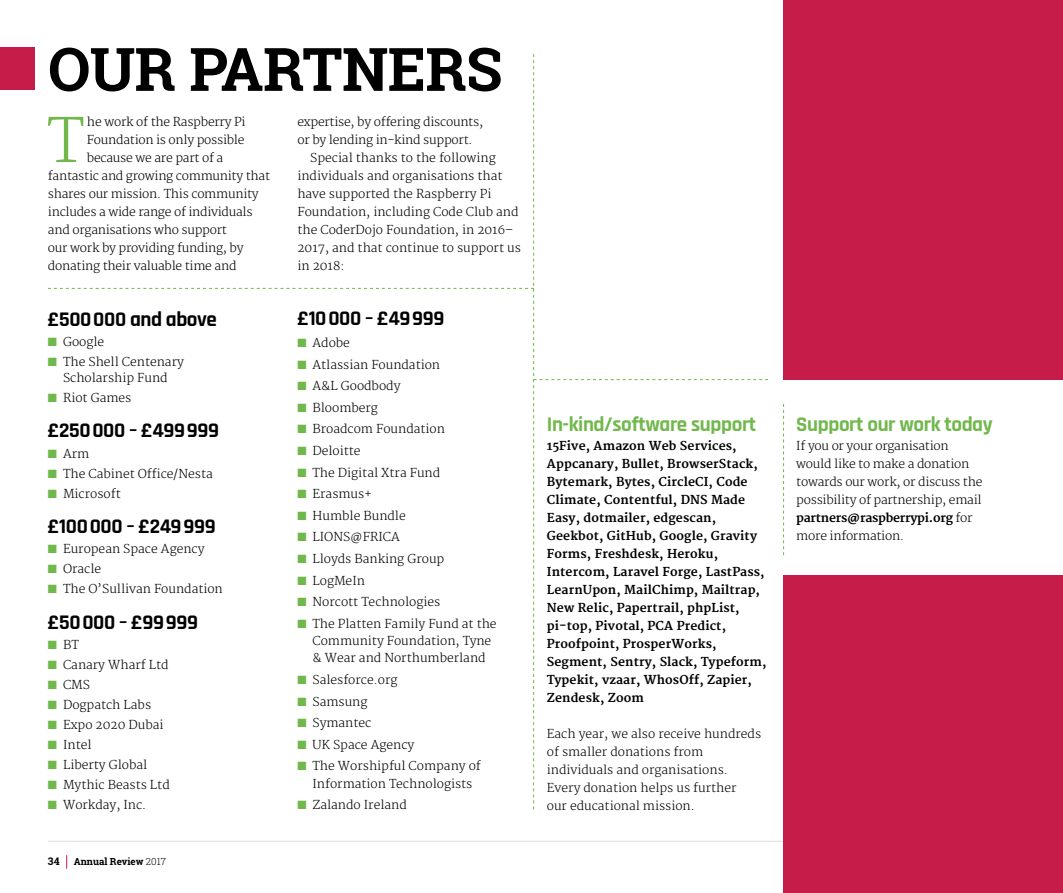
<style>
.page{position:relative;width:1063px;height:893px;background:#fff}
.page>*{position:absolute;margin:0;border:0;box-sizing:border-box;transform-origin:0 0}
.t1{font:700 60px "Roboto Slab";letter-spacing:-.01em;color:#000}
.t2{font:300 59.4px "Merriweather";color:#71b84c}
.t3{font:700 21px "Rajdhani";letter-spacing:-.02em;color:#000}
.t4{font:700 21px "Rajdhani";letter-spacing:-.02em;color:#71b84c}
.t5{font:300 12px/18px "Merriweather";color:#000}
.t6{font:300 12px/18px "Merriweather";letter-spacing:-.02em;color:#000}
.t7{font:700 12px/18px "Merriweather";letter-spacing:.01em;color:#000}
.t8{font:700 10.5px "Roboto Slab";color:#000}
.t9{font:700 9.75px "Roboto Slab";color:#000}
.s1{color:#71b84c}
.s2{font-weight:300}
.s3{font-weight:700}
</style>
<div class="page">
<svg style="left:66px;top:855px;width:1px;height:14px"></svg>
<hr style="left:48px;top:841px;width:938px;height:1px;background:#e2dbe0">
<div style="left:0;top:47px;width:35px;height:43px;background:#c51c4a"></div>
<div style="left:783px;top:575px;width:280px;height:318px;background:#c51c4a"></div>
<div style="left:783px;top:0;width:280px;height:380px;background:#c51c4a"></div>
<svg style="left:783px;top:404px;width:1px;height:151px"></svg>
<h1 class="t1" style="left:48px;top:28px;width:456px">OUR PARTNERS</h1>
<h2 class="t2" style="left:47px;top:106px;width:38px">T</h2>
<p class="t6" style="left:87px;top:113px;width:160px">he work of the Raspberry Pi</p>
<p class="t6" style="left:297px;top:113px;width:187px">expertise, by offering discounts,</p>
<p class="t6" style="left:297px;top:131px;width:177px">or by lending in-kind support.</p>
<p class="t5" style="left:310px;top:149px;width:187px">Special thanks to the following</p>
<p class="t5" style="left:297px;top:167px;width:207px">individuals and organisations that</p>
<p class="t5" style="left:297px;top:185px;width:195px">have supported the Raspberry Pi</p>
<p class="t5" style="left:297px;top:203px;width:223px">Foundation, including Code Club and</p>
<p class="t5" style="left:297px;top:221px;width:217px">the CoderDojo Foundation, in 2016–</p>
<p class="t5" style="left:297px;top:239px;width:225px">2017, and that continue to support us</p>
<p class="t5" style="left:297px;top:257px;width:49px">in 2018:</p>
<p class="t6" style="left:87px;top:131px;width:159px">Foundation is only possible</p>
<p class="t6" style="left:87px;top:149px;width:138px">because we are part of a</p>
<p class="t6" style="left:48px;top:167px;width:224px">fantastic and growing community that</p>
<p class="t6" style="left:48px;top:185px;width:212px">shares our mission. This community</p>
<p class="t6" style="left:48px;top:203px;width:206px">includes a wide range of individuals</p>
<p class="t6" style="left:48px;top:221px;width:181px">and organisations who support</p>
<p class="t6" style="left:48px;top:239px;width:197px">our work by providing funding, by</p>
<p class="t6" style="left:48px;top:257px;width:190px">donating their valuable time and</p>
<h3 class="t3" style="left:48px;top:306px;width:171px">£500000 and above</h3>
<p class="t5" style="left:48px;top:333px;width:58px"><span class="s1">■</span> Google</p>
<p class="t5" style="left:48px;top:354px;width:137px;line-height:15.8px;text-align:center"><span class="s1">■</span> The Shell Centenary<br>Scholarship Fund</p>
<p class="t5" style="left:48px;top:389px;width:85px"><span class="s1">■</span> Riot Games</p>
<h3 class="t3" style="left:48px;top:418px;width:173px">£250000 – £499999</h3>
<p class="t5" style="left:48px;top:445px;width:43px"><span class="s1">■</span> Arm</p>
<p class="t5" style="left:48px;top:465px;width:166px"><span class="s1">■</span> The Cabinet Office/Nesta</p>
<p class="t5" style="left:48px;top:485px;width:74px"><span class="s1">■</span> Microsoft</p>
<h3 class="t3" style="left:48px;top:514px;width:169px">£100000 – £249999</h3>
<p class="t5" style="left:48px;top:541px;width:158px"><span class="s1">■</span> European Space Agency</p>
<p class="t5" style="left:48px;top:561px;width:55px"><span class="s1">■</span> Oracle</p>
<p class="t5" style="left:48px;top:581px;width:176px"><span class="s1">■</span> The O’Sullivan Foundation</p>
<h3 class="t3" style="left:48px;top:610px;width:152px">£50000 – £99999</h3>
<p class="t5" style="left:48px;top:636px;width:32px"><span class="s1">■</span> BT</p>
<p class="t5" style="left:48px;top:656px;width:122px"><span class="s1">■</span> Canary Wharf Ltd</p>
<p class="t5" style="left:48px;top:676px;width:44px"><span class="s1">■</span> CMS</p>
<p class="t5" style="left:48px;top:696px;width:105px"><span class="s1">■</span> Dogpatch Labs</p>
<p class="t5" style="left:48px;top:716px;width:117px"><span class="s1">■</span> Expo 2020 Dubai</p>
<p class="t5" style="left:48px;top:736px;width:45px"><span class="s1">■</span> Intel</p>
<p class="t5" style="left:48px;top:757px;width:101px"><span class="s1">■</span> Liberty Global</p>
<p class="t5" style="left:48px;top:777px;width:123px"><span class="s1">■</span> Mythic Beasts Ltd</p>
<p class="t5" style="left:48px;top:797px;width:100px"><span class="s1">■</span> Workday, Inc.</p>
<p class="t8" style="left:48px;top:854px;width:13px">34</p>
<p class="t9" style="left:74px;top:855px;width:94px">Annual Review <span class="s2">2017</span></p>
<h3 class="t3" style="left:297px;top:306px;width:148px">£10000 – £49999</h3>
<p class="t5" style="left:297px;top:334px;width:54px"><span class="s1">■</span> Adobe</p>
<p class="t5" style="left:297px;top:356px;width:144px"><span class="s1">■</span> Atlassian Foundation</p>
<p class="t5" style="left:297px;top:377px;width:105px"><span class="s1">■</span> A&amp;L Goodbody</p>
<p class="t5" style="left:297px;top:399px;width:82px"><span class="s1">■</span> Bloomberg</p>
<p class="t5" style="left:297px;top:421px;width:149px"><span class="s1">■</span> Broadcom Foundation</p>
<p class="t5" style="left:297px;top:442px;width:65px"><span class="s1">■</span> Deloitte</p>
<p class="t5" style="left:297px;top:464px;width:144px"><span class="s1">■</span> The Digital Xtra Fund</p>
<p class="t5" style="left:297px;top:485px;width:76px"><span class="s1">■</span> Erasmus+</p>
<p class="t5" style="left:297px;top:507px;width:110px"><span class="s1">■</span> Humble Bundle</p>
<p class="t5" style="left:297px;top:529px;width:104px"><span class="s1">■</span> LIONS@FRICA</p>
<p class="t5" style="left:297px;top:550px;width:148px"><span class="s1">■</span> Lloyds Banking Group</p>
<p class="t5" style="left:297px;top:572px;width:69px"><span class="s1">■</span> LogMeIn</p>
<p class="t5" style="left:297px;top:593px;width:144px"><span class="s1">■</span> Norcott Technologies</p>
<p class="t5" style="left:313px;top:615px;width:186px;line-height:17.4px;text-indent:-15px"><span class="s1">■</span> The Platten Family Fund at the<br>Community Foundation, Tyne &amp; Wear and Northumberland</p>
<p class="t5" style="left:297px;top:671px;width:102px"><span class="s1">■</span> Salesforce.org</p>
<p class="t5" style="left:297px;top:693px;width:72px"><span class="s1">■</span> Samsung</p>
<p class="t5" style="left:297px;top:714px;width:75px"><span class="s1">■</span> Symantec</p>
<p class="t5" style="left:297px;top:736px;width:118px"><span class="s1">■</span> UK Space Agency</p>
<p class="t5" style="left:297px;top:758px;width:185px;line-height:17.4px;text-align:center"><span class="s1">■</span> The Worshipful Company of<br>Information Technologists</p>
<p class="t5" style="left:297px;top:796px;width:111px"><span class="s1">■</span> Zalando Ireland</p>
<h3 class="t4" style="left:547px;top:412px;width:211px">In-kind/software support</h3>
<p class="t7" style="left:547px;top:437px;width:221px">15Five, Amazon Web Services,<br>Appcanary, Bullet, BrowserStack,<br>Bytemark, Bytes, CircleCI, Code<br>Climate, Contentful, DNS Made<br>Easy, dotmailer, edgescan,<br>Geekbot, GitHub, Google, Gravity<br>Forms, Freshdesk, Heroku,<br>Intercom, Laravel Forge, LastPass,<br>LearnUpon, MailChimp, Mailtrap,<br>New Relic, Papertrail, phpList, pi-top, Pivotal, PCA Predict,<br>Proofpoint, ProsperWorks,<br>Segment, Sentry, Slack, Typeform,<br>Typekit, vzaar, WhosOff, Zapier,<br>Zendesk, Zoom</p>
<p class="t5" style="left:547px;top:725px;width:216px">Each year, we also receive hundreds of smaller donations from individuals and organisations.<br>Every donation helps us further<br>our educational mission.</p>
<h3 class="t4" style="left:796px;top:411px;width:198px">Support our work today</h3>
<p class="t6" style="left:796px;top:437px;width:188px">If you or your organisation would like to make a donation towards our work, or discuss the possibility of partnership, email <span class="s3">partners@raspberrypi.org</span> for more information.</p>
</div>
